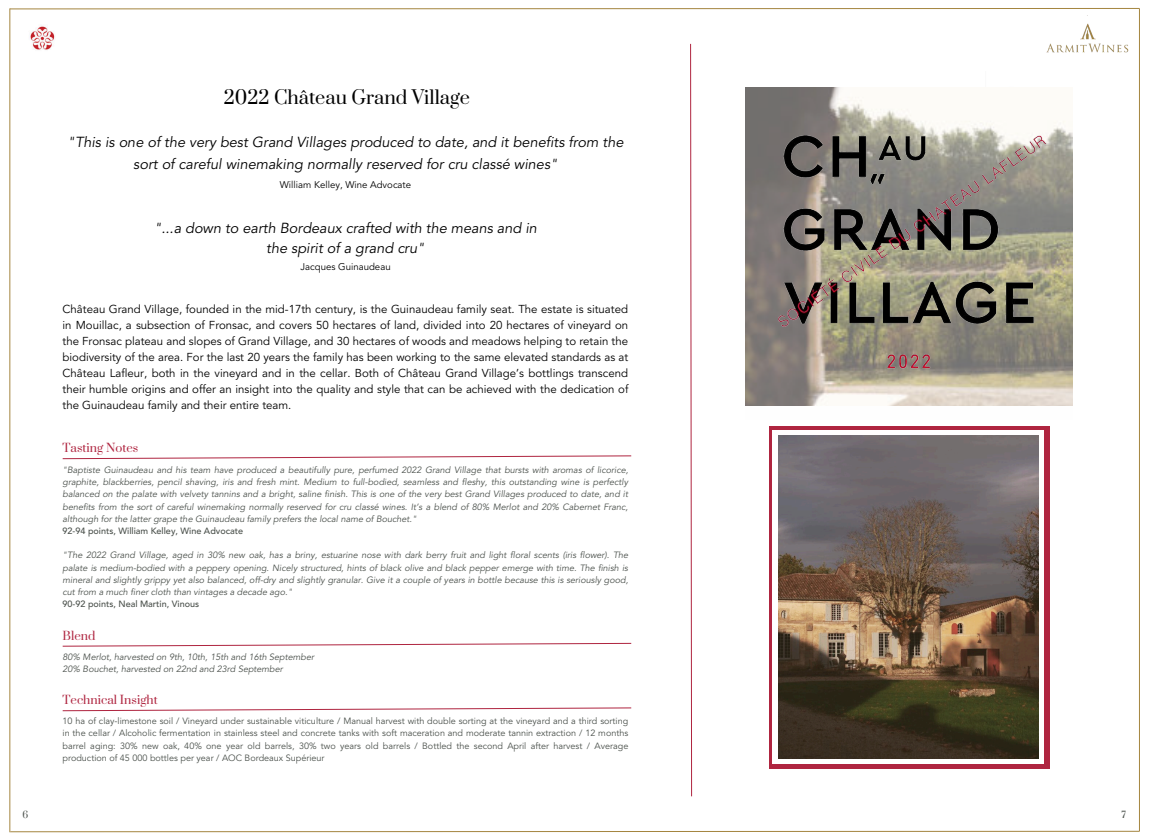
<style>
.page{position:relative;width:1149px;height:840px;background:#fff}
.page>*{position:absolute;margin:0;border:0;box-sizing:border-box;transform-origin:0 0}
.t1{font:18.12px "Prata";color:#000}
.t2{font:italic 14.5px/21.6px "Avenir LT Std";color:#000;text-align:center}
.t3{font:11.5px "Prata";color:#af2540}
.t4{font:11.44px/15.9px "Avenir LT Std";color:#000;text-align:justify}
.t5{font:9.62px "Avenir LT Std";color:#000}
.t6{font:italic 9.06px/12.2px "Avenir LT Std";color:#4b514c;text-align:justify}
.t7{font:9.06px/12.2px "Avenir LT Std";color:#4b514c;text-align:justify}
.t8{font:500 9.06px "Avenir LT Std";color:#4b514c}
.t9{font:8.94px "Prata";color:#4b514c}
</style>
<div class="page">
<img style="left:10px;top:10px;width:45px;height:63px">
<svg style="left:690px;top:43px;width:2px;height:753px;background:#d6919f"></svg>
<div style="left:769px;top:426px;width:280px;height:341px;background:#af2540"></div>
<div style="left:772px;top:430px;width:272px;height:333px;background:#fff"></div>
<img style="left:1046px;top:15px;width:94px;height:55px">
<hr style="left:9px;top:8px;width:1px;height:823px;background:#a4853f">
<svg style="left:9px;top:8px;width:1131px;height:2px;background:#d0c19e"></svg>
<hr style="left:1138px;top:8px;width:1px;height:822px;background:#a4853f">
<svg style="left:9px;top:829px;width:1131px;height:3px"></svg>
<svg style="left:62px;top:455px;width:569px;height:4px"></svg>
<svg style="left:62px;top:642px;width:569px;height:4px"></svg>
<svg style="left:118px;top:707px;width:513px;height:3px"></svg>
<svg style="left:745px;top:87px;width:327px;height:319px"></svg>
<img style="left:757px;top:112px;width:305px;height:272px">
<img style="left:778px;top:435px;width:260px;height:323px">
<h1 class="t1" style="left:224px;top:83px;width:248px">2022 Château Grand Village</h1>
<h2 class="t2" style="left:67px;top:132px;width:557px">"This is one of the very best Grand Villages produced to date, and it benefits from the sort of careful winemaking normally reserved for cru classé wines"</h2>
<p class="t5" style="left:280px;top:179px;width:133px">William Kelley, Wine Advocate</p>
<h2 class="t2" style="left:154px;top:218px;width:384px;line-height:20.2px">"...a down to earth Bordeaux crafted with the means and in the spirit of a grand cru"</h2>
<p class="t5" style="left:300px;top:261px;width:92px">Jacques Guinaudeau</p>
<p class="t4" style="left:63px;top:301px;width:567px">Château Grand Village, founded in the mid-17th century, is the Guinaudeau family seat. The estate is situated in Mouillac, a subsection of Fronsac, and covers 50 hectares of land, divided into 20 hectares of vineyard on the Fronsac plateau and slopes of Grand Village, and 30 hectares of woods and meadows helping to retain the biodiversity of the area. For the last 20 years the family has been working to the same elevated standards as at Château Lafleur, both in the vineyard and in the cellar. Both of Château Grand Village’s bottlings transcend their humble origins and offer an insight into the quality and style that can be achieved with the dedication of the Guinaudeau family and their entire team.</p>
<p class="t3" style="left:63px;top:438px;width:77px">Tasting Notes</p>
<p class="t6" style="left:63px;top:463px;width:567px">"Baptiste Guinaudeau and his team have produced a beautifully pure, perfumed 2022 Grand Village that bursts with aromas of licorice, graphite, blackberries, pencil shaving, iris and fresh mint. Medium to full-bodied, seamless and fleshy, this outstanding wine is perfectly balanced on the palate with velvety tannins and a bright, saline finish. This is one of the very best Grand Villages produced to date, and it benefits from the sort of careful winemaking normally reserved for cru classé wines. It’s a blend of 80% Merlot and 20% Cabernet Franc, although for the latter grape the Guinaudeau family prefers the local name of Bouchet."</p>
<p class="t8" style="left:63px;top:525px;width:182px">92-94 points, William Kelley, Wine Advocate</p>
<p class="t6" style="left:63px;top:549px;width:567px">"The 2022 Grand Village, aged in 30% new oak, has a briny, estuarine nose with dark berry fruit and light floral scents (iris flower). The palate is medium-bodied with a peppery opening. Nicely structured, hints of black olive and black pepper emerge with time. The finish is mineral and slightly grippy yet also balanced, off-dry and slightly granular. Give it a couple of years in bottle because this is seriously good, cut from a much finer cloth than vintages a decade ago."</p>
<p class="t8" style="left:63px;top:598px;width:138px">90-92 points, Neal Martin, Vinous</p>
<p class="t3" style="left:63px;top:625px;width:34px">Blend</p>
<p class="t6" style="left:63px;top:650px;width:253px">80% Merlot, harvested on 9th, 10th, 15th and 16th September<br>20% Bouchet, harvested on 22nd and 23rd September</p>
<p class="t3" style="left:63px;top:690px;width:97px">Technical Insight</p>
<p class="t7" style="left:63px;top:714px;width:567px">10 ha of clay-limestone soil / Vineyard under sustainable viticulture / Manual harvest with double sorting at the vineyard and a third sorting in the cellar / Alcoholic fermentation in stainless steel and concrete tanks with soft maceration and moderate tannin extraction / 12 months barrel aging: 30% new oak, 40% one year old barrels, 30% two years old barrels / Bottled the second April after harvest / Average production of 45 000 bottles per year / AOC Bordeaux Supérieur</p>
<p class="t9" style="left:23px;top:806px;width:7px">6</p>
<p class="t9" style="left:1121px;top:806px;width:6px">7</p>
</div>
